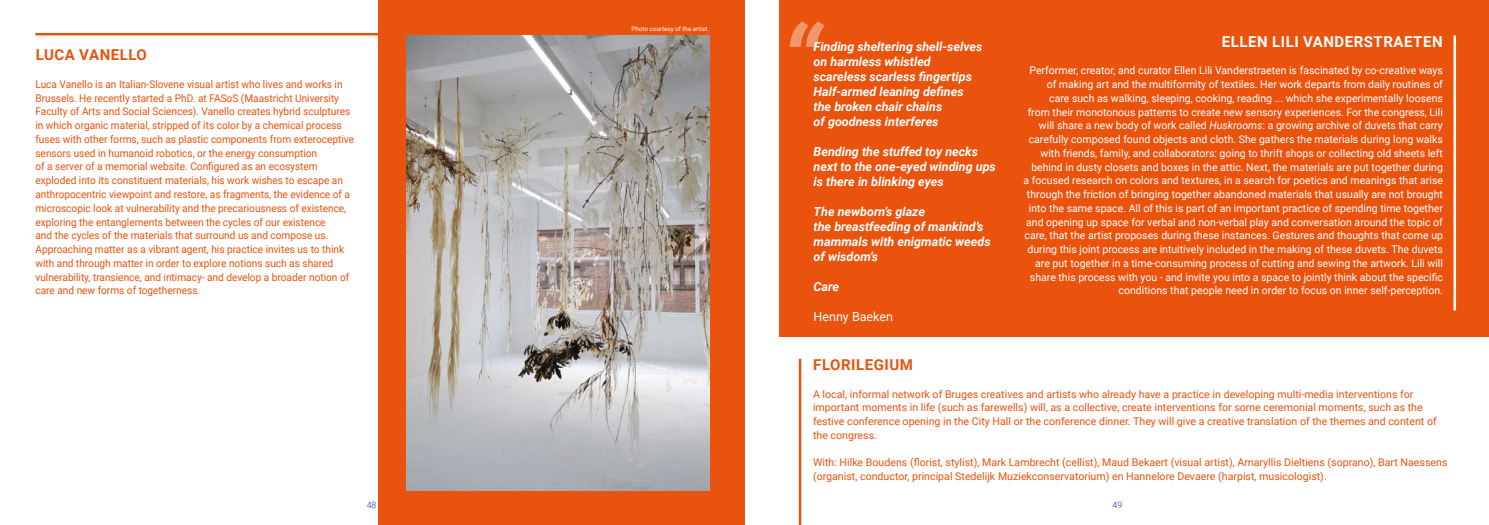
<style>
.page{position:relative;width:1489px;height:525px;background:#fff}
.page>*{position:absolute;margin:0;border:0;box-sizing:border-box;transform-origin:0 0}
.t1{font:italic 700 100px "Roboto";color:#fff}
.t2{font:700 15px "Roboto";letter-spacing:.035em;color:#fff}
.t3{font:700 15px "Roboto";letter-spacing:.035em;color:#e9530e}
.t4{font:italic 700 12.5px/15px "Roboto";color:#fff}
.t5{font:12.5px "Roboto";color:#fff}
.t6{font:10.62px/13.8px "Roboto";color:#fff;text-align:right}
.t7{font:10.62px/13.8px "Roboto";color:#e9530e;scale:.95 1}
.t8{font:10.62px/13.8px "Roboto";color:#e9530e}
.t9{font:300 8.75px "Roboto";color:#283583}
.t10{font:6.25px "Roboto";color:#fff}
.s1{font-style:italic}
</style>
<div class="page">
<div style="left:378px;top:0;width:366px;height:524px;background:#e9530e"></div>
<div style="left:780px;top:0;width:708px;height:337px;background:#e9530e"></div>
<img style="left:406px;top:35px;width:303px;height:455px">
<hr style="left:35px;top:33px;width:351px;height:2px;background:#e9530e">
<hr style="left:1453px;top:35px;width:2px;height:275px;background:#fff">
<hr style="left:798px;top:358px;width:3px;height:166px;background:#e9530e">
<h2 class="t3" style="left:36px;top:44px;width:113px">LUCA VANELLO</h2>
<p class="t7" style="left:35px;top:77px;width:337px">Luca Vanello is an Italian-Slovene visual artist who lives and works in Brussels. He recently started a PhD. at FASoS (Maastricht University Faculty of Arts and Social Sciences). Vanello creates hybrid sculptures in which organic material, stripped of its color by a chemical process fuses with other forms, such as plastic components from exteroceptive sensors used in humanoid robotics, or the energy consumption<br>of a server of a memorial website. Configured as an ecosystem exploded into its constituent materials, his work wishes to escape an anthropocentric viewpoint and restore, as fragments, the evidence of a microscopic look at vulnerability and the precariousness of existence, exploring the entanglements between the cycles of our existence<br>and the cycles of the materials that surround us and compose us.<br>Approaching matter as a vibrant agent, his practice invites us to think with and through matter in order to explore notions such as shared vulnerability, transience, and intimacy- and develop a broader notion of care and new forms of togetherness.</p>
<p class="t10" style="left:631px;top:25px;width:79px">Photo courtesy of the artist.</p>
<h1 class="t1" style="left:780px;top:-8px;width:41px">“</h1>
<p class="t4" style="left:813px;top:38px;width:170px">Finding sheltering shell-selves on harmless whistled scareless scarless fingertips<br>Half-armed leaning defines the broken chair chains<br>of goodness interferes</p>
<p class="t4" style="left:813px;top:143px;width:184px">Bending the stuffed toy necks next to the one-eyed winding ups is there in blinking eyes</p>
<p class="t4" style="left:813px;top:203px;width:178px">The newborn’s glaze<br>the breastfeeding of mankind’s mammals with enigmatic weeds of wisdom’s</p>
<p class="t4" style="left:813px;top:278px;width:27px">Care</p>
<p class="t5" style="left:813px;top:308px;width:81px">Henny Baeken</p>
<h2 class="t2" style="left:1221px;top:31px;width:222px">ELLEN LILI VANDERSTRAETEN</h2>
<p class="t6" style="left:1023px;top:63px;width:421px">Performer, creator, and curator Ellen Lili Vanderstraeten is fascinated by co-creative ways of making art and the multiformity of textiles. Her work departs from daily routines of<br>care such as walking, sleeping, cooking, reading ... which she experimentally loosens<br>from their monotonous patterns to create new sensory experiences. For the congress, Lili will share a new body of work called <span class="s1">Huskrooms</span>: a growing archive of duvets that carry carefully composed found objects and cloth. She gathers the materials during long walks with friends, family, and collaborators: going to thrift shops or collecting old sheets left behind in dusty closets and boxes in the attic. Next, the materials are put together during a focused research on colors and textures, in a search for poetics and meanings that arise through the friction of bringing together abandoned materials that usually are not brought into the same space. All of this is part of an important practice of spending time together and opening up space for verbal and non-verbal play and conversation around the topic of care, that the artist proposes during these instances. Gestures and thoughts that come up during this joint process are intuitively included in the making of these duvets. The duvets are put together in a time-consuming process of cutting and sewing the artwork. Lili will share this process with you - and invite you into a space to jointly think about the specific conditions that people need in order to focus on inner self-perception.</p>
<h2 class="t3" style="left:813px;top:354px;width:101px">FLORILEGIUM</h2>
<p class="t8" style="left:813px;top:386px;width:625px">A local, informal network of Bruges creatives and artists who already have a practice in developing multi-media interventions for important moments in life (such as farewells) will, as a collective, create interventions for some ceremonial moments, such as the festive conference opening in the City Hall or the conference dinner. They will give a creative translation of the themes and content of the congress.</p>
<p class="t8" style="left:813px;top:455px;width:636px">With: Hilke Boudens (florist, stylist), Mark Lambrecht (cellist), Maud Bekaert (visual artist), Amaryllis Dieltiens (soprano), Bart Naessens (organist, conductor, principal Stedelijk Muziekconservatorium) en Hannelore Devaere (harpist, musicologist).</p>
<p class="t9" style="left:367px;top:498px;width:11px">48</p>
<p class="t9" style="left:1112px;top:498px;width:11px">49</p>
</div>
